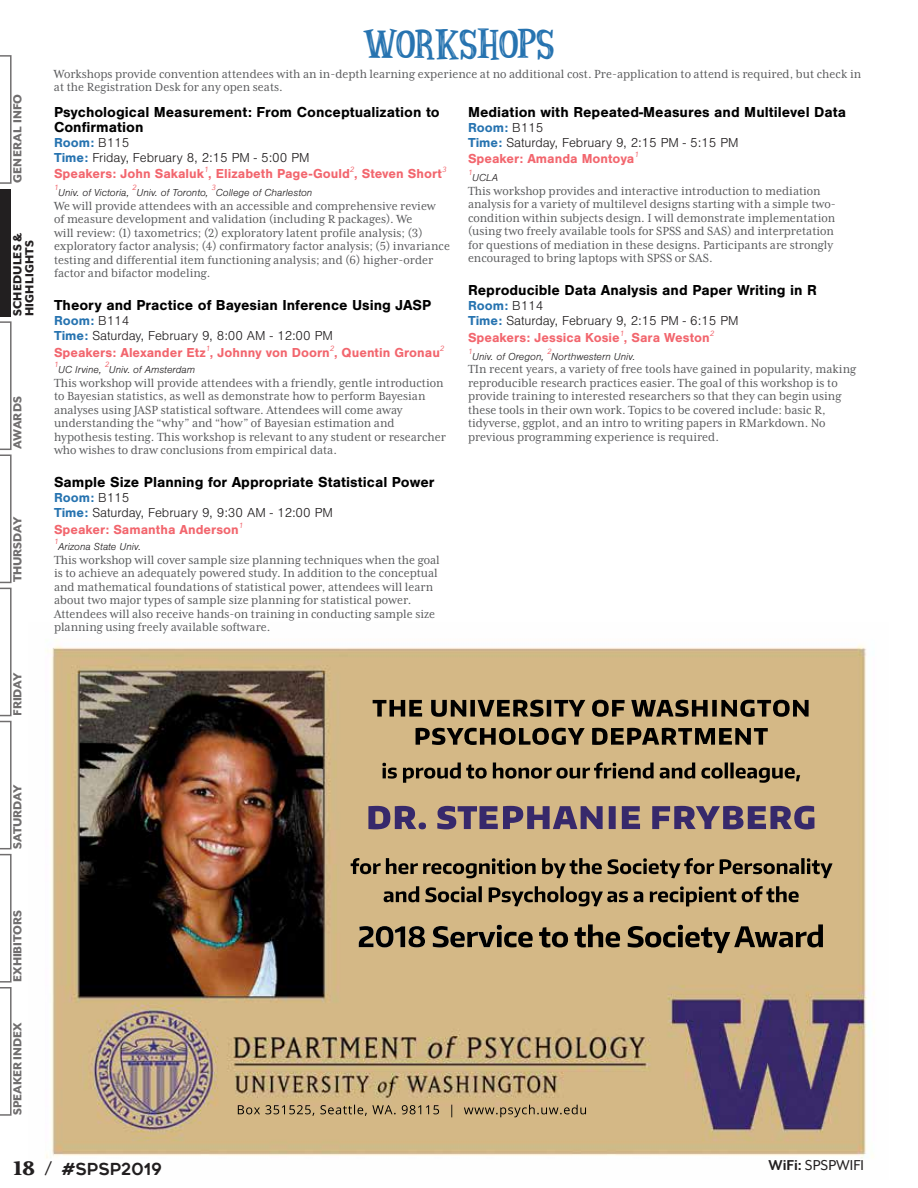
<style>
.page{position:relative;width:918px;height:1188px;background:#fff}
.page>*{position:absolute;margin:0;border:0;box-sizing:border-box;transform-origin:0 0}
.t1{font:34.5px "Strange Tales";letter-spacing:-.01em;color:#2673b0}
.t2{font:16.5px "Mr Eaves XL Mod OT";letter-spacing:.005em;color:#221f20}
.t3{font:16.5px "Geometos Rounded";letter-spacing:.005em;color:#221f20}
.t4{font:700 15px/15px "Nimbus San";color:#000}
.t5{font:13.5px/13.5px "Mrs Eaves XL Serif Nar OT";color:#58595b}
.t6{font:300 13.5px/15px "Nimbus San";color:#221f20}
.t7{font:700 13.5px "Nimbus San";color:#f2666e}
.t8{font:800 13.5px/12px "Mr Eaves XL Mod OT";color:#221f20}
.t9{font:italic 300 10.5px "Nimbus San";color:#221f20}
.t10{font:italic 7.5px "Avenir";color:#f2666e}
.s1{font-weight:700;color:#2673b0}
.s2{font-family:"Mrs Eaves XL Serif OT";font-weight:800;font-size:22.5px}
.s3{font-weight:700}
</style>
<div class="page">
<img style="left:46px;top:644px;width:829px;height:514px">
<svg style="left:0;top:55px;width:12px;height:129px"></svg>
<div style="left:0;top:189px;width:11px;height:127px;background:#221f20"></div>
<svg style="left:0;top:321px;width:12px;height:795px"></svg>
<p class="t8" style="left:12px;top:183px;width:90px;rotate:-90deg">GENERAL INFO</p>
<p class="t8" style="left:12px;top:316px;width:85px;rotate:-90deg">SCHEDULES &amp;<br>HIGHLIGHTS</p>
<p class="t8" style="left:12px;top:449px;width:55px;rotate:-90deg">AWARDS</p>
<p class="t8" style="left:12px;top:582px;width:67px;rotate:-90deg">THURSDAY</p>
<p class="t8" style="left:12px;top:716px;width:44px;rotate:-90deg">FRIDAY</p>
<h1 class="t1" style="left:364px;top:22px;width:192px">WORKSHOPS</h1>
<p class="t5" style="left:54px;top:67px;width:809px">Workshops provide convention attendees with an in-depth learning experience at no additional cost. Pre-application to attend is required, but check in at the Registration Desk for any open seats.</p>
<p class="t4" style="left:54px;top:104px;width:387px">Psychological Measurement: From Conceptualization to<br>Confirmation</p>
<p class="t6" style="left:54px;top:135px;width:257px"><span class="s1">Room:</span> B115<br><span class="s1">Time:</span> Friday, February 8, 2:15 PM - 5:00 PM</p>
<p class="t7" style="left:54px;top:166px;width:394px">Speakers: John Sakaluk<sup>1</sup>, Elizabeth Page-Gould<sup>2</sup>, Steven Short<sup>3</sup></p>
<p class="t10" style="left:54px;top:183px;width:6px">1</p>
<p class="t9" style="left:58px;top:187px;width:72px">Univ. of Victoria,</p>
<p class="t10" style="left:132px;top:183px;width:6px">2</p>
<p class="t10" style="left:212px;top:183px;width:6px">3</p>
<p class="t9" style="left:216px;top:187px;width:98px">College of Charleston</p>
<p class="t5" style="left:54px;top:199px;width:398px">We will provide attendees with an accessible and comprehensive review<br>of measure development and validation (including R packages). We<br>will review: (1) taxometrics; (2) exploratory latent profile analysis; (3) exploratory factor analysis; (4) confirmatory factor analysis; (5) invariance testing and differential item functioning analysis; and (6) higher-order factor and bifactor modeling.</p>
<p class="t4" style="left:54px;top:298px;width:379px">Theory and Practice of Bayesian Inference Using JASP</p>
<p class="t6" style="left:54px;top:314px;width:280px"><span class="s1">Room:</span> B114<br><span class="s1">Time:</span> Saturday, February 9, 8:00 AM - 12:00 PM</p>
<p class="t7" style="left:54px;top:345px;width:392px">Speakers: Alexander Etz<sup>1</sup>, Johnny von Doorn<sup>2</sup>, Quentin Gronau<sup>2</sup></p>
<p class="t10" style="left:54px;top:360px;width:6px">1</p>
<p class="t9" style="left:58px;top:364px;width:45px">UC Irvine,</p>
<p class="t9" style="left:136px;top:187px;width:73px">Univ. of Toronto,</p>
<p class="t10" style="left:105px;top:360px;width:6px">2</p>
<p class="t9" style="left:109px;top:364px;width:88px">Univ. of Amsterdam</p>
<p class="t5" style="left:54px;top:376px;width:394px">This workshop will provide attendees with a friendly, gentle introduction to Bayesian statistics, as well as demonstrate how to perform Bayesian analyses using JASP statistical software. Attendees will come away understanding the “why” and “how” of Bayesian estimation and hypothesis testing. This workshop is relevant to any student or researcher who wishes to draw conclusions from empirical data.</p>
<p class="t4" style="left:54px;top:475px;width:382px">Sample Size Planning for Appropriate Statistical Power</p>
<p class="t6" style="left:54px;top:491px;width:280px"><span class="s1">Room:</span> B115<br><span class="s1">Time:</span> Saturday, February 9, 9:30 AM - 12:00 PM</p>
<p class="t7" style="left:54px;top:522px;width:191px">Speaker: Samantha Anderson<sup>1</sup></p>
<p class="t10" style="left:54px;top:537px;width:6px">1</p>
<p class="t9" style="left:58px;top:541px;width:84px">Arizona State Univ.</p>
<p class="t5" style="left:54px;top:553px;width:387px">This workshop will cover sample size planning techniques when the goal is to achieve an adequately powered study. In addition to the conceptual and mathematical foundations of statistical power, attendees will learn about two major types of sample size planning for statistical power.<br>Attendees will also receive hands-on training in conducting sample size planning using freely available software.</p>
<p class="t4" style="left:468px;top:104px;width:380px">Mediation with Repeated-Measures and Multilevel Data</p>
<p class="t6" style="left:468px;top:120px;width:272px"><span class="s1">Room:</span> B115<br><span class="s1">Time:</span> Saturday, February 9, 2:15 PM - 5:15 PM</p>
<p class="t7" style="left:468px;top:151px;width:172px">Speaker: Amanda Montoya<sup>1</sup></p>
<p class="t10" style="left:468px;top:168px;width:6px">1</p>
<p class="t9" style="left:472px;top:172px;width:28px">UCLA</p>
<p class="t5" style="left:468px;top:184px;width:369px">This workshop provides and interactive introduction to mediation analysis for a variety of multilevel designs starting with a simple two&shy;condition within subjects design. I will demonstrate implementation (using two freely available tools for SPSS and SAS) and interpretation for questions of mediation in these designs. Participants are strongly encouraged to bring laptops with SPSS or SAS.</p>
<p class="t4" style="left:468px;top:283px;width:350px">Reproducible Data Analysis and Paper Writing in R</p>
<p class="t6" style="left:468px;top:299px;width:272px"><span class="s1">Room:</span> B114<br><span class="s1">Time:</span> Saturday, February 9, 2:15 PM - 6:15 PM</p>
<p class="t7" style="left:468px;top:330px;width:247px">Speakers: Jessica Kosie<sup>1</sup>, Sara Weston<sup>2</sup></p>
<p class="t10" style="left:468px;top:347px;width:6px">1</p>
<p class="t9" style="left:472px;top:351px;width:73px">Univ. of Oregon,</p>
<p class="t10" style="left:547px;top:347px;width:6px">2</p>
<p class="t9" style="left:551px;top:351px;width:85px">Northwestern Univ.</p>
<p class="t5" style="left:468px;top:363px;width:390px">TIn recent years, a variety of free tools have gained in popularity, making reproducible research practices easier. The goal of this workshop is to provide training to interested researchers so that they can begin using these tools in their own work. Topics to be covered include: basic R, tidyverse, ggplot, and an intro to writing papers in RMarkdown. No previous programming experience is required.</p>
<p class="t8" style="left:12px;top:849px;width:65px;rotate:-90deg">SATURDAY</p>
<p class="t8" style="left:12px;top:982px;width:73px;rotate:-90deg">EXHIBITORS</p>
<p class="t8" style="left:12px;top:1115px;width:94px;rotate:-90deg">SPEAKER INDEX</p>
<p class="t3" style="left:14px;top:1159px;width:150px"><span class="s2">18 /</span> #SPSP2019</p>
<p class="t2" style="left:768px;top:1156px;width:97px"><span class="s3">WiFi:</span> SPSPWIFI</p>
</div>
